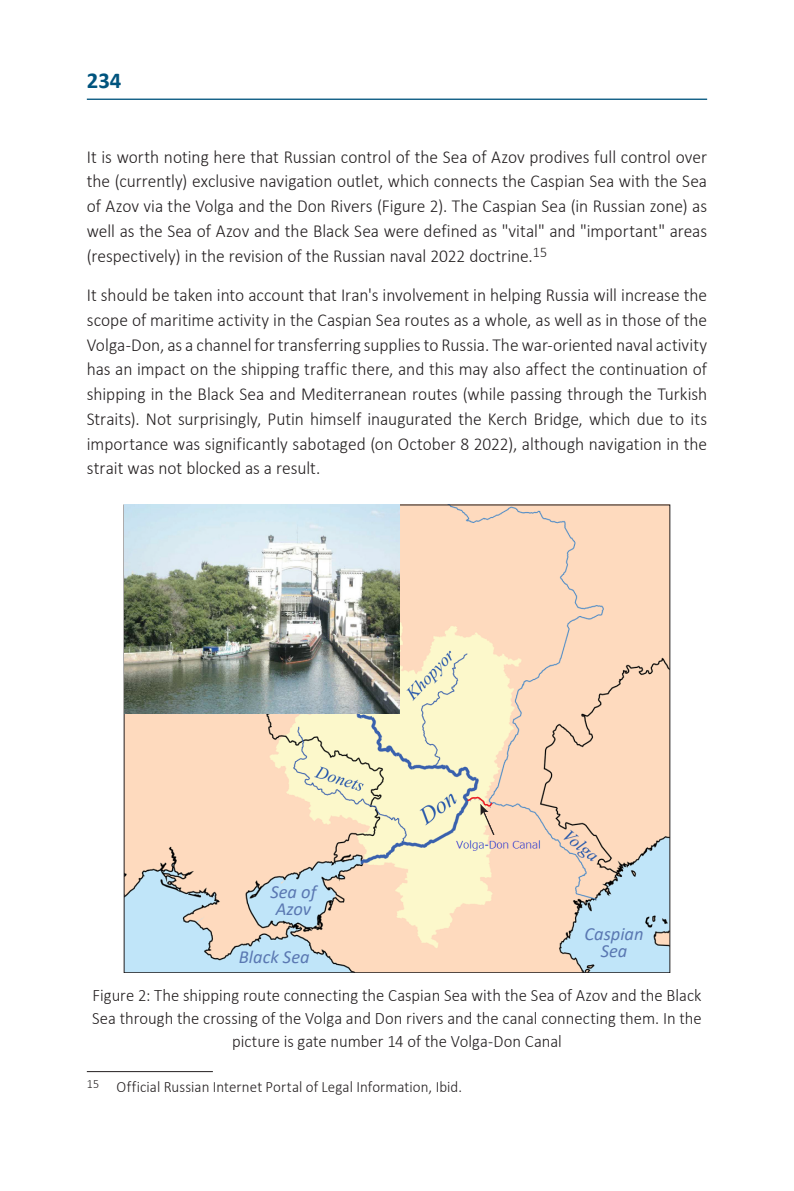
<style>
.page{position:relative;width:794px;height:1191px;background:#fff}
.page>*{position:absolute;margin:0;border:0;box-sizing:border-box;transform-origin:0 0}
.t1{font:700 22.75px "Calibri";color:#00547e}
.t2{font:italic 18.55px/17px "Calibri";color:#5a78b2;text-align:center}
.t3{font:300 18.38px/24.7px "Calibri";color:#231f20;text-align:justify;scale:.95 1}
.איור{font:300 17.5px/22.9px "Calibri";color:#231f20;text-align:center;scale:.95 1}
.הערת_שוליים{font:300 15.75px "Calibri";letter-spacing:.005em;color:#231f20;scale:.95 1}
</style>
<div class="page">
<hr style="left:87px;top:99px;width:620px;height:1px;background:#00547e">
<img style="left:126px;top:507px;width:542px;height:464px">
<img style="left:124px;top:505px;width:276px;height:208px">
<svg style="left:466px;top:795px;width:29px;height:41px"></svg>
<hr style="left:87px;top:1071px;width:126px;height:1px;background:#231f20">
<p class="t1" style="left:87px;top:64px;width:36px">234</p>
<p class="t3" style="left:87px;top:144px;width:654px">It is worth noting here that Russian control of the Sea of Azov prodives full control over the (currently) exclusive navigation outlet, which connects the Caspian Sea with the Sea of Azov via the Volga and the Don Rivers (Figure 2). The Caspian Sea (in Russian zone) as well as the Sea of Azov and the Black Sea were defined as "vital" and "important" areas (respectively) in the revision of the Russian naval 2022 doctrine.<sup>15</sup></p>
<p class="t3" style="left:87px;top:282px;width:654px">It should be taken into account that Iran's involvement in helping Russia will increase the scope of maritime activity in the Caspian Sea routes as a whole, as well as in those of the Volga-Don, as a channel for transferring supplies to Russia. The war-oriented naval activity has an impact on the shipping traffic there, and this may also affect the continuation of shipping in the Black Sea and Mediterranean routes (while passing through the Turkish Straits). Not surprisingly, Putin himself inaugurated the Kerch Bridge, which due to its importance was significantly sabotaged (on October 8 2022), although navigation in the strait was not blocked as a result.</p>
<p class="t2" style="left:270px;top:882px;width:47px;text-align:left">Sea of<br>Azov</p>
<p class="t2" style="left:239px;top:947px;width:72px">Black Sea</p>
<p class="t2" style="left:584px;top:924px;width:61px">Caspian<br>Sea</p>
<p class="איור" style="left:92px;top:983px;width:643px">Figure 2: The shipping route connecting the Caspian Sea with the Sea of Azov and the Black<br>Sea through the crossing of the Volga and Don rivers and the canal connecting them. In the picture is gate number 14 of the Volga-Don Canal</p>
<p class="הערת_שוליים" style="left:87px;top:1076px;width:396px"><sup>15</sup> Official Russian Internet Portal of Legal Information, Ibid.</p>
</div>
